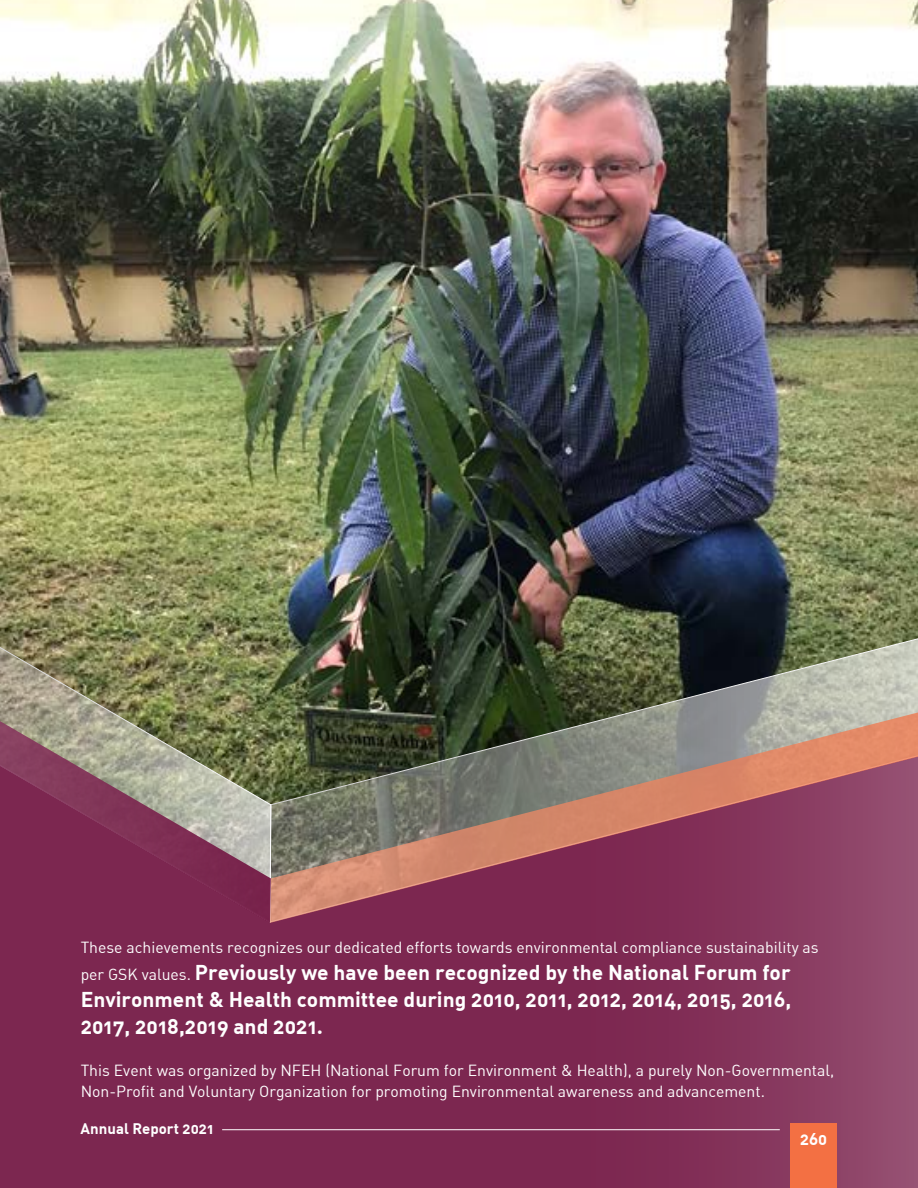
<style>
.page{position:relative;width:918px;height:1188px;background:#fff}
.page>*{position:absolute;margin:0;border:0;box-sizing:border-box;transform-origin:0 0}
.t1{font:700 21px/27px "DIN Alternate";color:#fff;text-align:justify}
.t2{font:700 16.5px "DIN Alternate";color:#fff}
.t3{font:15.75px/21px "DIN Alternate";color:#fff}
.t4{font:700 15px "DIN Alternate";color:#fff}
.s1{font-weight:400;font-size:15.75px}
</style>
<div class="page">
<svg style="left:0;top:923px;width:918px;height:265px;background:#7f2d54"></svg>
<div style="left:790px;top:1124px;width:47px;height:64px;background:#f37043"></div>
<hr style="left:222px;top:1129px;width:558px;height:1px;background:#fff">
<img style="left:0;top:0;width:918px;height:632px">
<svg style="left:271px;top:632px;width:647px;height:74px;background:#535a46"></svg>
<svg style="left:0;top:630px;width:271px;height:74px;background:#87865d"></svg>
<svg style="left:271px;top:706px;width:647px;height:217px;background:#8c5f62"></svg>
<svg style="left:0;top:704px;width:271px;height:219px;background:#8b5d68"></svg>
<p class="t3" style="left:81px;top:937px;width:740px">These achievements recognizes our dedicated efforts towards environmental compliance sustainability as</p>
<h1 class="t1" style="left:81px;top:958px;width:712px"><span class="s1">per GSK values.</span> Previously we have been recognized by the National Forum for Environment &amp; Health committee during 2010, 2011, 2012, 2014, 2015, 2016, 2017, 2018,2019 and 2021.</h1>
<p class="t3" style="left:81px;top:1060px;width:755px">This Event was organized by NFEH (National Forum for Environment &amp; Health), a purely Non-Governmental,<br>Non-Profit and Voluntary Organization for promoting Environmental awareness and advancement.</p>
<p class="t4" style="left:81px;top:1119px;width:135px">Annual Report 2021</p>
<p class="t2" style="left:800px;top:1128px;width:29px">260</p>
</div>
